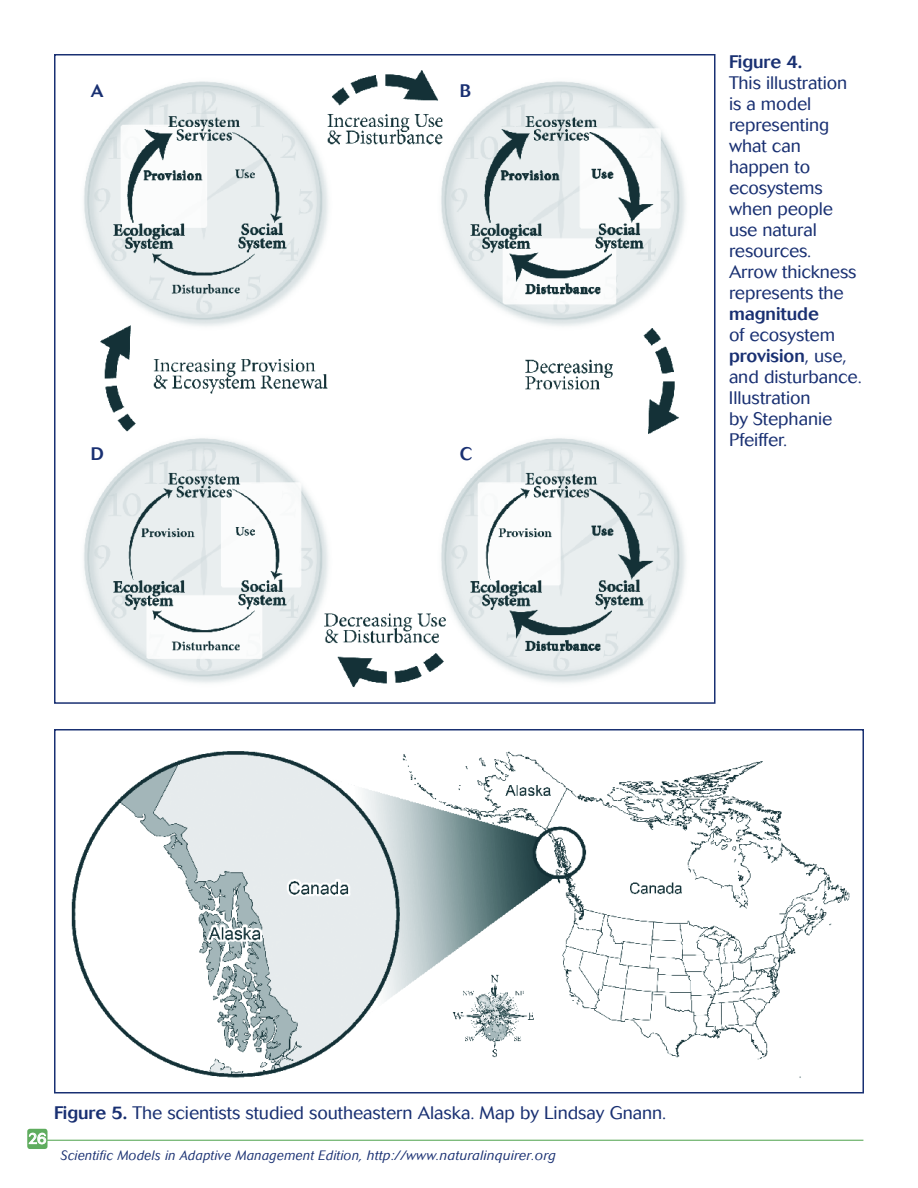
<style>
.page{position:relative;width:918px;height:1188px;background:#fff}
.page>*{position:absolute;margin:0;border:0;box-sizing:border-box;transform-origin:0 0}
.t1{font:300 18px/21px "Cosmos";letter-spacing:-.005em;color:#193072}
.t2{font:500 18px "Cosmos";letter-spacing:-.005em;color:#193072}
.t3{font:300 15px "Cosmos";color:#fff}
.t4{font:italic 300 13.5px "Cosmos";letter-spacing:.025em;color:#193072;scale:.95 1}
.s1{font-weight:500}
</style>
<div class="page">
<hr style="left:46px;top:1140px;width:817px;height:1px;background:#5fac5e">
<div style="left:27px;top:1129px;width:21px;height:20px;background:#5fac5e;border-radius:3px"></div>
<svg style="left:28px;top:1132px;width:18px;height:13px"></svg>
<img style="left:84px;top:70px;width:602px;height:618px">
<div style="left:54px;top:729px;width:810px;height:365px;border:2px solid #193072"></div>
<img style="left:71px;top:751px;width:779px;height:327px">
<img style="left:452px;top:974px;width:84px;height:83px">
<p class="t2" style="left:91px;top:81px;width:14px">A</p>
<p class="t2" style="left:91px;top:443px;width:15px">D</p>
<p class="t2" style="left:460px;top:81px;width:13px">B</p>
<p class="t2" style="left:460px;top:443px;width:14px">C</p>
<p class="t2" style="left:729px;top:51px;width:75px">Figure 4.</p>
<p class="t1" style="left:729px;top:72px;width:129px">This illustration is a model representing what can happen to ecosystems when people use natural resources.<br>Arrow thickness represents the</p>
<p class="t2" style="left:729px;top:303px;width:91px">magnitude</p>
<p class="t1" style="left:729px;top:324px;width:132px">of ecosystem <span class="s1">provision</span>, use, and disturbance.<br>Illustration<br>by Stephanie<br>Pfeiffer.</p>
<p class="t3" style="left:28px;top:1130px;width:20px">26</p>
<p class="t1" style="left:54px;top:1102px;width:612px"><span class="s1">Figure 5.</span> The scientists studied southeastern Alaska. Map by Lindsay Gnann.</p>
<p class="t4" style="left:61px;top:1148px;width:523px">Scientific Models in Adaptive Management Edition, http://www.naturalinquirer.org</p>
</div>
